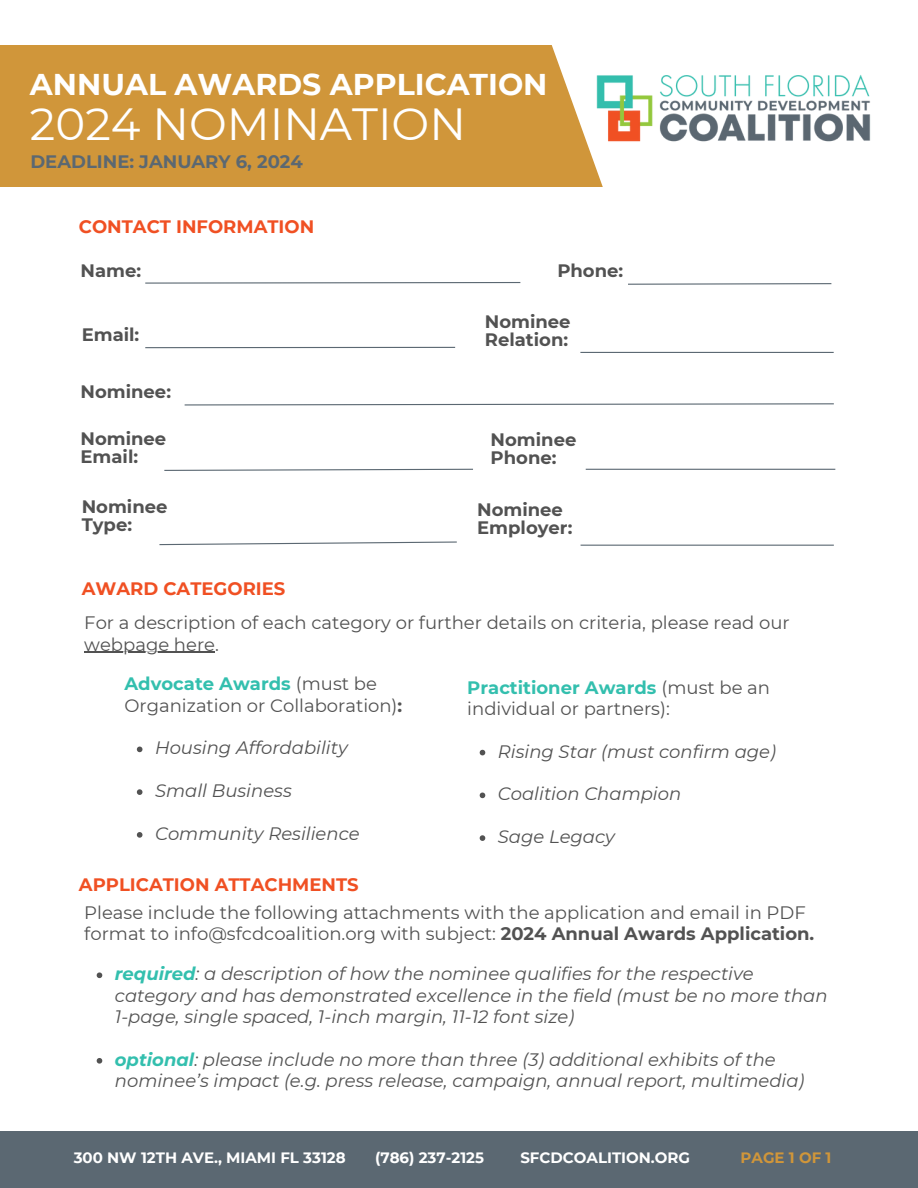
<style>
.page{position:relative;width:918px;height:1188px;background:#fff}
.page>*{position:absolute;margin:0;border:0;box-sizing:border-box;transform-origin:0 0}
.t1{font:45px "Montserrat";color:#fff}
.t2{font:700 30px "Montserrat";color:#fff}
.t3{font:italic 18px/21.3px "Montserrat";color:#525252}
.t4{font:18px/21.3px "Montserrat";color:#525252}
.t5{font:700 18px/18px "Montserrat";color:#525252}
.t6{font:700 18px "Montserrat";color:#f05023}
.t7{font:700 18px "Montserrat";color:#5b6872}
.t8{font:700 15px "Montserrat";color:#fff}
.t9{font:700 15px "Montserrat";color:#d0963a}
.s1{font-weight:700;color:#33bfae}
.s2{font-weight:700}
</style>
<div class="page">
<div style="left:0;top:45px;width:611px;height:141px;background:#d0963a"></div>
<svg style="left:551px;top:45px;width:60px;height:142px"></svg>
<div style="left:0;top:1131px;width:918px;height:57px;background:#5b6872"></div>
<img style="left:594px;top:66px;width:277px;height:85px">
<svg style="left:145px;top:282px;width:376px;height:2px"></svg>
<hr style="left:145px;top:347px;width:310px;height:1px;background:#5b6872">
<hr style="left:580px;top:352px;width:254px;height:1px;background:#5b6872">
<svg style="left:159px;top:541px;width:298px;height:5px"></svg>
<svg style="left:164px;top:468px;width:309px;height:3px"></svg>
<hr style="left:586px;top:469px;width:249px;height:1px;background:#5b6872">
<svg style="left:184px;top:403px;width:650px;height:3px"></svg>
<svg style="left:628px;top:283px;width:204px;height:2px"></svg>
<hr style="left:581px;top:545px;width:253px;height:1px;background:#5b6872">
<svg style="left:137px;top:747px;width:5px;height:5px"></svg>
<svg style="left:137px;top:789px;width:5px;height:6px"></svg>
<svg style="left:137px;top:832px;width:5px;height:6px"></svg>
<svg style="left:480px;top:750px;width:5px;height:5px"></svg>
<svg style="left:480px;top:793px;width:5px;height:5px"></svg>
<svg style="left:480px;top:835px;width:5px;height:6px"></svg>
<hr style="left:84px;top:652px;width:131px;height:1px;background:#525252">
<svg style="left:97px;top:972px;width:5px;height:6px"></svg>
<svg style="left:97px;top:1058px;width:5px;height:6px"></svg>
<p class="t2" style="left:30px;top:66px;width:519px">ANNUAL AWARDS APPLICATION</p>
<p class="t1" style="left:30px;top:97px;width:437px">2024 NOMINATION</p>
<p class="t7" style="left:30px;top:151px;width:274px">DEADLINE: JANUARY 6, 2024</p>
<p class="t6" style="left:79px;top:216px;width:237px">CONTACT INFORMATION</p>
<p class="t5" style="left:81px;top:262px;width:62px">Name:</p>
<p class="t5" style="left:82px;top:325px;width:59px">Email:</p>
<p class="t5" style="left:81px;top:382px;width:92px">Nominee:</p>
<p class="t5" style="left:81px;top:430px;width:87px">Nominee<br>Email:</p>
<p class="t5" style="left:82px;top:498px;width:87px">Nominee<br>Type:</p>
<p class="t6" style="left:82px;top:578px;width:205px">AWARD CATEGORIES</p>
<p class="t5" style="left:557px;top:262px;width:67px">Phone:</p>
<p class="t5" style="left:485px;top:312px;width:87px">Nominee<br>Relation:</p>
<p class="t5" style="left:491px;top:431px;width:87px">Nominee<br>Phone:</p>
<p class="t5" style="left:477px;top:500px;width:97px">Nominee<br>Employer:</p>
<p class="t4" style="left:84px;top:612px;width:707px">For a description of each category or further details on criteria, please read our webpage here.</p>
<p class="t4" style="left:124px;top:673px;width:279px"><span class="s1">Advocate Awards</span> (must be<br>Organization or Collaboration)<span class="s2">:</span></p>
<p class="t3" style="left:155px;top:737px;width:194px">Housing Affordability</p>
<p class="t3" style="left:155px;top:780px;width:138px">Small Business</p>
<p class="t3" style="left:155px;top:823px;width:206px">Community Resilience</p>
<p class="t4" style="left:467px;top:676px;width:304px"><span class="s1">Practitioner Awards</span> (must be an individual or partners):</p>
<p class="t3" style="left:498px;top:741px;width:280px">Rising Star (must confirm age)</p>
<p class="t3" style="left:498px;top:783px;width:185px">Coalition Champion</p>
<p class="t3" style="left:498px;top:826px;width:119px">Sage Legacy</p>
<p class="t6" style="left:79px;top:873px;width:281px">APPLICATION ATTACHMENTS</p>
<p class="t4" style="left:84px;top:902px;width:732px">Please include the following attachments with the application and email in PDF format to info@sfcdcoalition.org with subject: <span class="s2">2024 Annual Awards Application.</span></p>
<p class="t3" style="left:115px;top:963px;width:714px"><span class="s1">required</span>: a description of how the nominee qualifies for the respective category and has demonstrated excellence in the field (must be no more than<br>1-page, single spaced, 1-inch margin, 11-12 font size)</p>
<p class="t3" style="left:115px;top:1049px;width:691px"><span class="s1">optional</span>: please include no more than three (3) additional exhibits of the nominee’s impact (e.g. press release, campaign, annual report, multimedia)</p>
<p class="t8" style="left:74px;top:1148px;width:273px">300 NW 12TH AVE., MIAMI FL 33128</p>
<p class="t8" style="left:375px;top:1148px;width:111px">(786) 237-2125</p>
<p class="t8" style="left:520px;top:1148px;width:171px">SFCDCOALITION.ORG</p>
<p class="t9" style="left:741px;top:1148px;width:92px">PAGE 1 OF 1</p>
</div>
